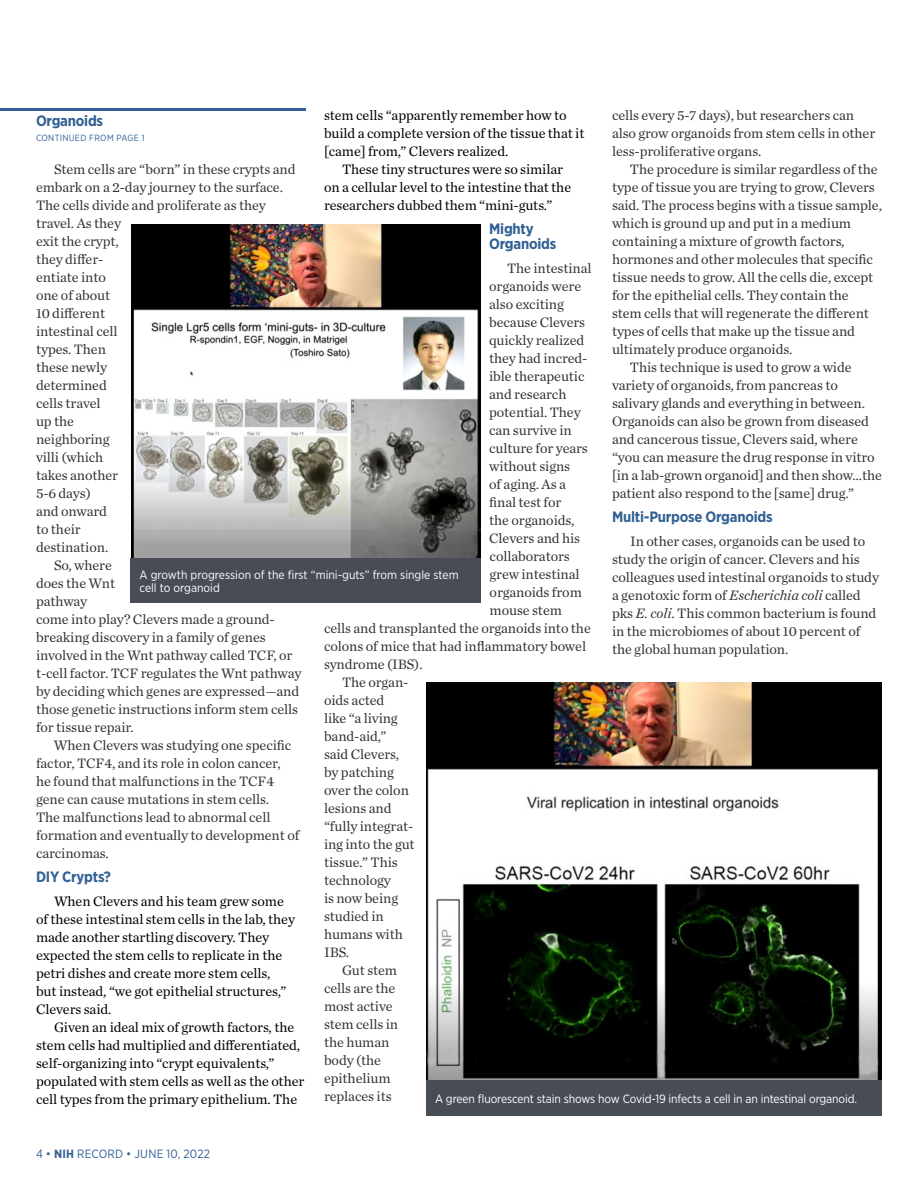
<style>
.page{position:relative;width:918px;height:1188px;background:#fff}
.page>*{position:absolute;margin:0;border:0;box-sizing:border-box;transform-origin:0 0}
.Head_2_Subheads_Body{font:700 15px/15px "Gotham Narrow";letter-spacing:-.015em;color:#316094}
.Body_1{font:14.25px/18px "Chronicle Text G1";letter-spacing:-.005em;color:#333}
.Body_1-2{font:14.25px/18px "Chronicle Text G1";letter-spacing:-.005em;color:#000}
.Photo_caption_revers{font:12px/13.5px "Gotham Narrow";letter-spacing:-.01em;color:#fff}
.t1{font:12px "Gotham Narrow";letter-spacing:.015em;color:#316094}
.Page_jump{font:9px "Gotham Narrow";letter-spacing:.03em;color:#316094}
.s1{font-style:italic}
.s2{font-weight:700}
</style>
<div class="page">
<img style="left:426px;top:683px;width:456px;height:398px">
<img style="left:132px;top:225px;width:348px;height:333px">
<hr style="left:0;top:108px;width:306px;height:3px;background:#316094">
<div style="left:130px;top:558px;width:351px;height:45px;background:#474c55"></div>
<div style="left:426px;top:1081px;width:456px;height:35px;background:#474c55"></div>
<p class="Body_1" style="left:612px;top:105px;width:265px">cells every 5-7 days), but researchers can also grow organoids from stem cells in other less-proliferative organs.</p>
<p class="Body_1" style="left:612px;top:159px;width:272px;text-indent:18px">The procedure is similar regardless of the type of tissue you are trying to grow, Clevers said. The process begins with a tissue sample, which is ground up and put in a medium containing a mixture of growth factors, hormones and other molecules that specific tissue needs to grow. All the cells die, except for the epithelial cells. They contain the stem cells that will regenerate the different types of cells that make up the tissue and ultimately produce organoids.</p>
<p class="Body_1" style="left:612px;top:357px;width:272px;text-indent:18px">This technique is used to grow a wide variety of organoids, from pancreas to salivary glands and everything in between.<br>Organoids can also be grown from diseased and cancerous tissue, Clevers said, where “you can measure the drug response in vitro [in a lab-grown organoid] and then show…the patient also respond to the [same] drug.”</p>
<p class="Head_2_Subheads_Body" style="left:612px;top:509px;width:162px">Multi-Purpose Organoids</p>
<p class="Body_1" style="left:612px;top:531px;width:269px;text-indent:18px">In other cases, organoids can be used to study the origin of cancer. Clevers and his colleagues used intestinal organoids to study a genotoxic form of <span class="s1">Escherichia coli</span> called pks <span class="s1">E. coli</span>. This common bacterium is found in the microbiomes of about 10 percent of the global human population.</p>
<p class="Body_1-2" style="left:324px;top:105px;width:262px">stem cells “apparently remember how to build a complete version of the tissue that it [came] from,” Clevers realized.</p>
<p class="Body_1-2" style="left:324px;top:159px;width:249px;text-indent:18px">These tiny structures were so similar on a cellular level to the intestine that the researchers dubbed them “mini-guts.”</p>
<p class="Head_2_Subheads_Body" style="left:489px;top:221px;width:69px">Mighty<br>Organoids</p>
<p class="Body_1" style="left:507px;top:258px;width:86px">The intestinal</p>
<p class="Body_1" style="left:489px;top:276px;width:94px">organoids were</p>
<p class="Body_1" style="left:489px;top:294px;width:76px">also exciting</p>
<p class="Body_1" style="left:489px;top:312px;width:98px">because Clevers</p>
<p class="Body_1" style="left:489px;top:330px;width:97px">quickly realized</p>
<p class="Body_1" style="left:489px;top:348px;width:100px">they had incred-</p>
<p class="Body_1" style="left:489px;top:366px;width:97px">ible therapeutic</p>
<p class="Body_1" style="left:489px;top:384px;width:79px">and research</p>
<p class="Body_1" style="left:489px;top:402px;width:93px">potential. They</p>
<p class="Body_1" style="left:489px;top:420px;width:84px">can survive in</p>
<p class="Body_1" style="left:489px;top:438px;width:100px">culture for years</p>
<p class="Body_1" style="left:489px;top:456px;width:83px">without signs</p>
<p class="Body_1" style="left:489px;top:474px;width:78px">of aging. As a</p>
<p class="Body_1" style="left:489px;top:492px;width:74px">final test for</p>
<p class="Body_1" style="left:489px;top:510px;width:87px">the organoids,</p>
<p class="Body_1" style="left:489px;top:528px;width:93px">Clevers and his</p>
<p class="Body_1" style="left:490px;top:546px;width:82px">collaborators</p>
<p class="Body_1" style="left:490px;top:564px;width:91px">grew intestinal</p>
<p class="Body_1" style="left:490px;top:582px;width:94px">organoids from</p>
<p class="Body_1" style="left:490px;top:600px;width:74px">mouse stem</p>
<p class="Body_1" style="left:324px;top:618px;width:268px">cells and transplanted the organoids into the</p>
<p class="Body_1" style="left:324px;top:636px;width:264px">colons of mice that had inflammatory bowel</p>
<p class="Body_1" style="left:324px;top:654px;width:100px">syndrome (IBS).</p>
<p class="Body_1" style="left:324px;top:672px;width:92px;text-indent:18px">The organ&shy;oids acted<br>like “a living band-aid,”<br>said Clevers, by patching over the colon lesions and “fully integrat&shy;ing into the gut tissue.” This technology<br>is now being studied in humans with<br>IBS.</p>
<p class="Body_1" style="left:324px;top:960px;width:76px;text-indent:18px">Gut stem cells are the most active stem cells in the human body (the epithelium replaces its</p>
<p class="Head_2_Subheads_Body" style="left:36px;top:113px;width:69px">Organoids</p>
<p class="Page_jump" style="left:36px;top:132px;width:110px">CONTINUED FROM PAGE 1</p>
<p class="Body_1" style="left:36px;top:159px;width:261px;text-indent:18px">Stem cells are “born” in these crypts and embark on a 2-day journey to the surface.<br>The cells divide and proliferate as they travel. As they<br>exit the crypt,<br>they differ-<br>entiate into<br>one of about<br>10 different<br>intestinal cell<br>types. Then<br>these newly<br>determined<br>cells travel<br>up the<br>neighboring<br>villi (which<br>takes another<br>5-6 days)<br>and onward<br>to their<br>destination.</p>
<p class="Body_1" style="left:36px;top:555px;width:267px;text-indent:18px">So, where<br>does the Wnt<br>pathway<br>come into play? Clevers made a ground&shy;breaking discovery in a family of genes involved in the Wnt pathway called TCF, or t-cell factor. TCF regulates the Wnt pathway by deciding which genes are expressed—and those genetic instructions inform stem cells for tissue repair.</p>
<p class="Body_1" style="left:36px;top:735px;width:265px;text-indent:18px">When Clevers was studying one specific factor, TCF4, and its role in colon cancer,<br>he found that malfunctions in the TCF4 gene can cause mutations in stem cells.<br>The malfunctions lead to abnormal cell formation and eventually to development of carcinomas.</p>
<p class="Head_2_Subheads_Body" style="left:36px;top:869px;width:77px">DIY Crypts?</p>
<p class="Body_1-2" style="left:36px;top:891px;width:261px;text-indent:18px">When Clevers and his team grew some of these intestinal stem cells in the lab, they made another startling discovery. They expected the stem cells to replicate in the petri dishes and create more stem cells,<br>but instead, “we got epithelial structures,” Clevers said.</p>
<p class="Body_1-2" style="left:36px;top:1017px;width:270px;text-indent:18px">Given an ideal mix of growth factors, the stem cells had multiplied and differentiated, self-organizing into “crypt equivalents,” populated with stem cells as well as the other cell types from the primary epithelium. The</p>
<p class="Photo_caption_revers" style="left:140px;top:567px;width:321px">A growth progression of the first “mini-guts” from single stem cell to organoid</p>
<p class="Photo_caption_revers" style="left:435px;top:1092px;width:424px">A green fluorescent stain shows how Covid-19 infects a cell in an intestinal organoid.</p>
<p class="t1" style="left:36px;top:1146px;width:176px">4 • <span class="s2">NIH</span> RECORD • JUNE 10, 2022</p>
</div>
